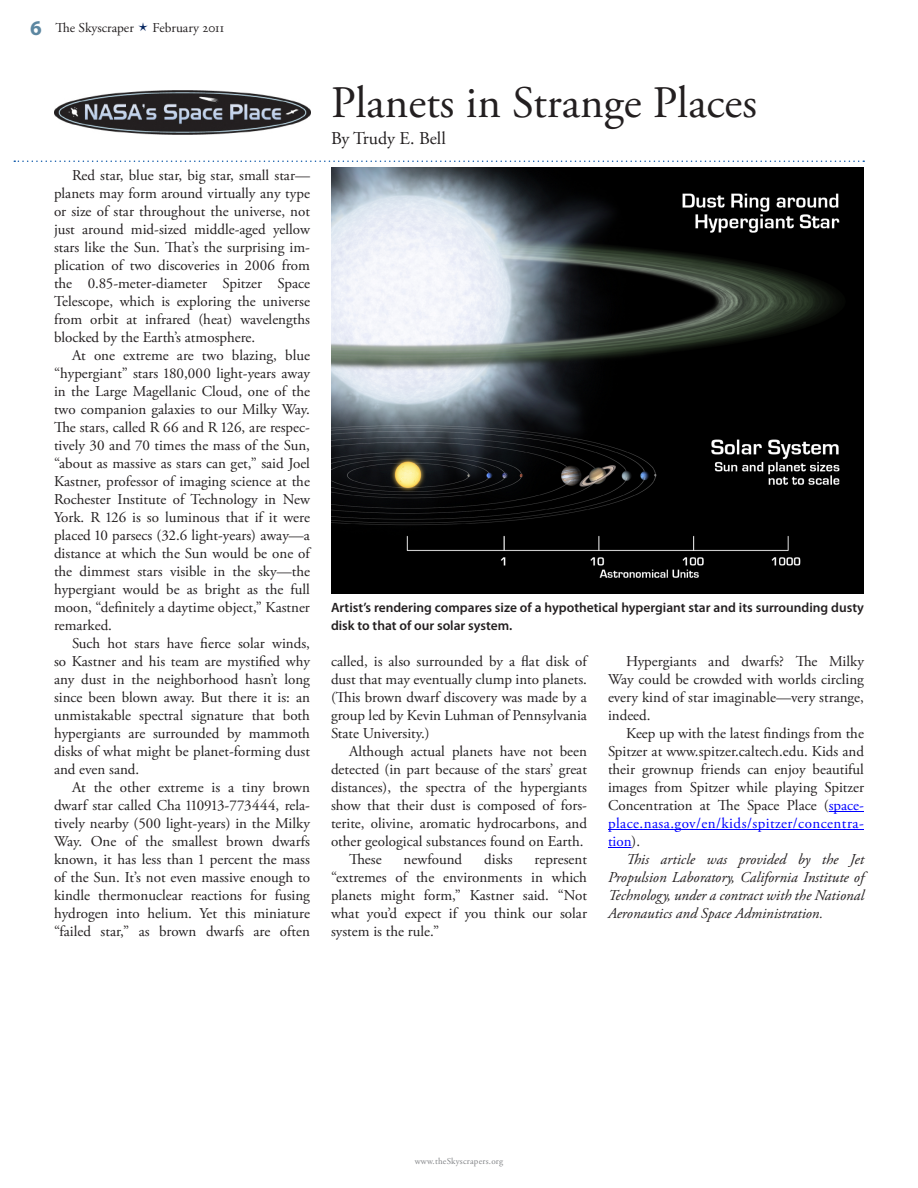
<style>
.page{position:relative;width:918px;height:1188px;background:#fff}
.page>*{position:absolute;margin:0;border:0;box-sizing:border-box;transform-origin:0 0}
.t1{font:45px "Adobe Garamond Pro";color:#231f20}
.t2{font:700 21px "Myriad Pro";color:#5c87a1}
.t3{font:18px "Adobe Garamond Pro";letter-spacing:-.005em;color:#231f20}
.t4{font:15px/18px "Adobe Garamond Pro";color:#231f20;text-align:justify}
.t5{font:italic 15px/18px "Adobe Garamond Pro";color:#231f20;text-align:justify}
.t6{font:600 13.5px/18px "Myriad Pro";color:#231f20}
.t7{font:13.5px "Adobe Garamond Pro";color:#231f20}
.t8{font:9px "Adobe Garamond Pro";letter-spacing:.025em;color:#808285}
.s1{color:#00f}
</style>
<div class="page">
<hr style="left:829px;top:811px;width:35px;height:1px;background:#00f">
<hr style="left:608px;top:829px;width:256px;height:1px;background:#00f">
<svg style="left:608px;top:847px;width:24px;height:1px"></svg>
<img style="left:54px;top:90px;width:256px;height:45px">
<svg style="left:14px;top:160px;width:850px;height:2px"></svg>
<img style="left:331px;top:168px;width:533px;height:426px">
<h2 class="t2" style="left:30px;top:14px;width:13px">6</h2>
<p class="t7" style="left:56px;top:20px;width:80px">The Skyscraper</p>
<p class="t7" style="left:153px;top:20px;width:73px">February 2011</p>
<p class="t4" style="left:54px;top:167px;width:258px;text-indent:18px">Red star, blue star, big star, small star— planets may form around virtually any type or size of star throughout the universe, not just around mid-sized middle-aged yellow stars like the Sun. That’s the surprising im&shy;plication of two discoveries in 2006 from the 0.85-meter-diameter Spitzer Space Telescope, which is exploring the universe from orbit at infrared (heat) wavelengths blocked by the Earth’s atmosphere.</p>
<p class="t4" style="left:54px;top:347px;width:258px;text-indent:18px">At one extreme are two blazing, blue “hypergiant” stars 180,000 light-years away in the Large Magellanic Cloud, one of the two companion galaxies to our Milky Way.<br>The stars, called R 66 and R 126, are respec&shy;tively 30 and 70 times the mass of the Sun, “about as massive as stars can get,” said Joel Kastner, professor of imaging science at the Rochester Institute of Technology in New York. R 126 is so luminous that if it were placed 10 parsecs (32.6 light-years) away—a distance at which the Sun would be one of the dimmest stars visible in the sky—the hypergiant would be as bright as the full moon, “definitely a daytime object,” Kastner remarked.</p>
<p class="t4" style="left:54px;top:635px;width:258px;text-indent:18px">Such hot stars have fierce solar winds, so Kastner and his team are mystified why any dust in the neighborhood hasn’t long since been blown away. But there it is: an unmistakable spectral signature that both hypergiants are surrounded by mammoth disks of what might be planet-forming dust and even sand.</p>
<p class="t4" style="left:54px;top:779px;width:258px;text-indent:18px">At the other extreme is a tiny brown dwarf star called Cha 110913-773444, rela&shy;tively nearby (500 light-years) in the Milky Way. One of the smallest brown dwarfs known, it has less than 1 percent the mass of the Sun. It’s not even massive enough to kindle thermonuclear reactions for fusing hydrogen into helium. Yet this miniature “failed star,” as brown dwarfs are often</p>
<h1 class="t1" style="left:331px;top:76px;width:427px">Planets in Strange Places</h1>
<p class="t3" style="left:331px;top:127px;width:116px">By Trudy E. Bell</p>
<p class="t6" style="left:331px;top:598px;width:535px">Artist’s rendering compares size of a hypothetical hypergiant star and its surrounding dusty disk to that of our solar system.</p>
<p class="t4" style="left:331px;top:653px;width:258px">called, is also surrounded by a flat disk of dust that may eventually clump into planets. (This brown dwarf discovery was made by a group led by Kevin Luhman of Pennsylvania State University.)</p>
<p class="t4" style="left:349px;top:743px;width:239px">Although actual planets have not been</p>
<p class="t4" style="left:331px;top:761px;width:257px">detected (in part because of the stars’ great</p>
<p class="t4" style="left:331px;top:779px;width:257px">distances), the spectra of the hypergiants</p>
<p class="t4" style="left:331px;top:797px;width:257px">show that their dust is composed of fors-</p>
<p class="t4" style="left:331px;top:815px;width:258px">terite, olivine, aromatic hydrocarbons, and</p>
<p class="t4" style="left:331px;top:833px;width:254px">other geological substances found on Earth.</p>
<p class="t4" style="left:349px;top:851px;width:34px">These</p>
<p class="t4" style="left:404px;top:851px;width:60px">newfound</p>
<p class="t4" style="left:484px;top:851px;width:30px">disks</p>
<p class="t4" style="left:331px;top:851px;width:258px;text-indent:204px">represent “extremes of the environments in which planets might form,” Kastner said. “Not what you’d expect if you think our solar system is the rule.”</p>
<p class="t4" style="left:608px;top:653px;width:258px;text-indent:18px">Hypergiants and dwarfs? The Milky Way could be crowded with worlds circling every kind of star imaginable—very strange, indeed.</p>
<p class="t4" style="left:608px;top:725px;width:258px;text-indent:18px">Keep up with the latest findings from the Spitzer at www.spitzer.caltech.edu. Kids and their grownup friends can enjoy beautiful images from Spitzer while playing Spitzer Concentration at The Space Place (<span class="s1">space&shy;place.nasa.gov/en/kids/spitzer/concentra&shy;tion</span>).</p>
<p class="t5" style="left:608px;top:851px;width:258px;text-indent:18px">This article was provided by the Jet Propulsion Laboratory, California Institute of Technology, under a contract with the National Aeronautics and Space Administration.</p>
<p class="t8" style="left:415px;top:1156px;width:90px">www.theSkyscrapers.org</p>
</div>
